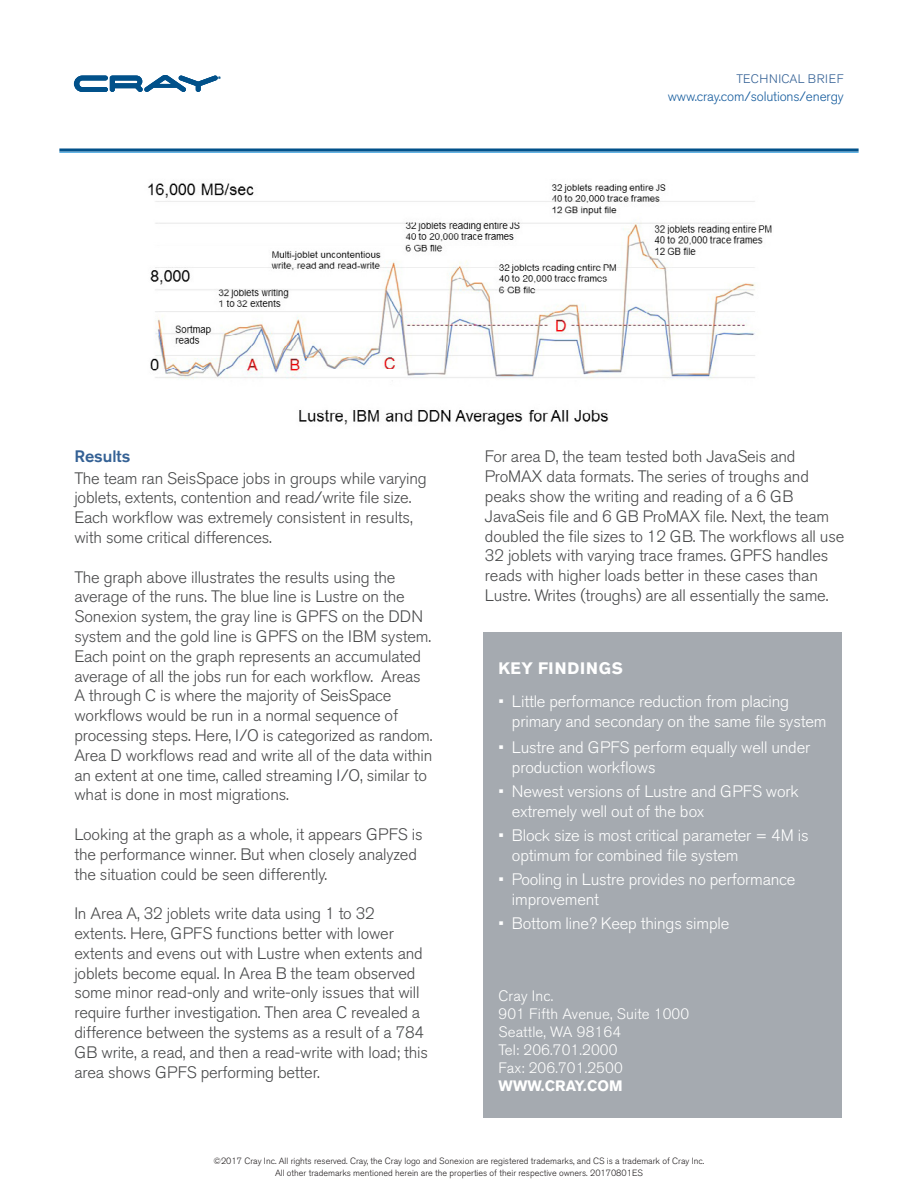
<style>
.page{position:relative;width:918px;height:1188px;background:#fff}
.page>*{position:absolute;margin:0;border:0;box-sizing:border-box;transform-origin:0 0}
.Body_Text{font:300 16.5px/19.8px "Akzidenz Grotesk BE";letter-spacing:-.01em;color:#494a4b}
.t1{font:300 16.5px/19.8px "Akzidenz Grotesk BE";letter-spacing:-.01em;color:#fff}
.Address{font:700 16.5px "Akzidenz Grotesk BE";letter-spacing:.06em;color:#fff}
.t2{font:500 16.5px "Akzidenz Grotesk BE";color:#346195}
.Body_Text-2{font:300 15px "Akzidenz Grotesk BE";letter-spacing:.01em;color:#fff}
.Address-2{font:700 15px "Akzidenz Grotesk BE";letter-spacing:.01em;color:#fff}
.Body_Text-3{font:300 13.5px "Akzidenz Grotesk BE";letter-spacing:-.01em;color:#175d9e}
.Body_Text-4{font:300 12.3px "Akzidenz Grotesk BE";letter-spacing:.04em;color:#346195}
.copyright_and_Image{font:300 9px "Akzidenz Grotesk BE";color:#231f20}
</style>
<div class="page">
<svg style="left:74px;top:75px;width:147px;height:17px"></svg>
<hr style="left:59px;top:152px;width:800px;height:1px;background:#61b3e4">
<hr style="left:59px;top:148px;width:800px;height:3px;background:#01518a">
<div style="left:483px;top:632px;width:358px;height:486px;background:#a5aab0"></div>
<img style="left:148px;top:183px;width:624px;height:242px">
<p class="Body_Text-4" style="left:737px;top:72px;width:109px">TECHNICAL BRIEF</p>
<p class="Body_Text-3" style="left:668px;top:89px;width:177px">www.cray.com/solutions/energy</p>
<p class="t2" style="left:74px;top:446px;width:58px">Results</p>
<p class="Body_Text" style="left:74px;top:468px;width:354px">The team ran SeisSpace jobs in groups while varying joblets, extents, contention and read/write file size.<br>Each workflow was extremely consistent in results, with some critical differences.</p>
<p class="Body_Text" style="left:74px;top:567px;width:360px">The graph above illustrates the results using the average of the runs. The blue line is Lustre on the Sonexion system, the gray line is GPFS on the DDN system and the gold line is GPFS on the IBM system.<br>Each point on the graph represents an accumulated average of all the jobs run for each workflow. Areas A through C is where the majority of SeisSpace workflows would be run in a normal sequence of processing steps. Here, I/O is categorized as random.<br>Area D workflows read and write all of the data within an extent at one time, called streaming I/O, similar to what is done in most migrations.</p>
<p class="Body_Text" style="left:74px;top:825px;width:350px">Looking at the graph as a whole, it appears GPFS is the performance winner. But when closely analyzed the situation could be seen differently.</p>
<p class="Body_Text" style="left:74px;top:904px;width:355px">In Area A, 32 joblets write data using 1 to 32 extents. Here, GPFS functions better with lower extents and evens out with Lustre when extents and joblets become equal. In Area B the team observed some minor read-only and write-only issues that will require further investigation. Then area C revealed a difference between the systems as a result of a 784<br>GB write, a read, and then a read-write with load; this area shows GPFS performing better.</p>
<p class="Body_Text" style="left:485px;top:447px;width:361px">For area D, the team tested both JavaSeis and ProMAX data formats. The series of troughs and peaks show the writing and reading of a 6 GB JavaSeis file and 6 GB ProMAX file. Next, the team doubled the file sizes to 12 GB. The workflows all use 32 joblets with varying trace frames. GPFS handles reads with higher loads better in these cases than Lustre. Writes (troughs) are all essentially the same.</p>
<p class="Address" style="left:498px;top:659px;width:126px">KEY FINDINGS</p>
<p class="t1" style="left:512px;top:692px;width:316px;text-indent:-14px">• Little performance reduction from placing primary and secondary on the same file system</p>
<p class="t1" style="left:512px;top:738px;width:300px;text-indent:-14px">• Lustre and GPFS perform equally well under production workflows</p>
<p class="t1" style="left:512px;top:782px;width:288px;text-indent:-14px">• Newest versions of Lustre and GPFS work extremely well out of the box</p>
<p class="t1" style="left:512px;top:826px;width:298px;text-indent:-14px">• Block size is most critical parameter = 4M is optimum for combined file system</p>
<p class="t1" style="left:512px;top:870px;width:285px;text-indent:-14px">• Pooling in Lustre provides no performance improvement</p>
<p class="t1" style="left:498px;top:914px;width:232px">• Bottom line? Keep things simple</p>
<p class="Body_Text-2" style="left:498px;top:988px;width:56px">Cray Inc.</p>
<p class="Body_Text-2" style="left:498px;top:1006px;width:192px">901 Fifth Avenue, Suite 1000</p>
<p class="Body_Text-2" style="left:498px;top:1024px;width:124px">Seattle, WA 98164</p>
<p class="Body_Text-2" style="left:498px;top:1042px;width:121px">Tel: 206.701.2000</p>
<p class="Body_Text-2" style="left:498px;top:1060px;width:126px">Fax: 206.701.2500</p>
<p class="Address-2" style="left:498px;top:1077px;width:126px">WWW.CRAY.COM</p>
<p class="copyright_and_Image" style="left:214px;top:1156px;width:492px">©2017 Cray Inc. All rights reserved. Cray, the Cray logo and Sonexion are registered trademarks, and CS is a trademark of Cray Inc.</p>
<p class="copyright_and_Image" style="left:275px;top:1168px;width:369px">All other trademarks mentioned herein are the properties of their respective owners. 20170801ES</p>
</div>
